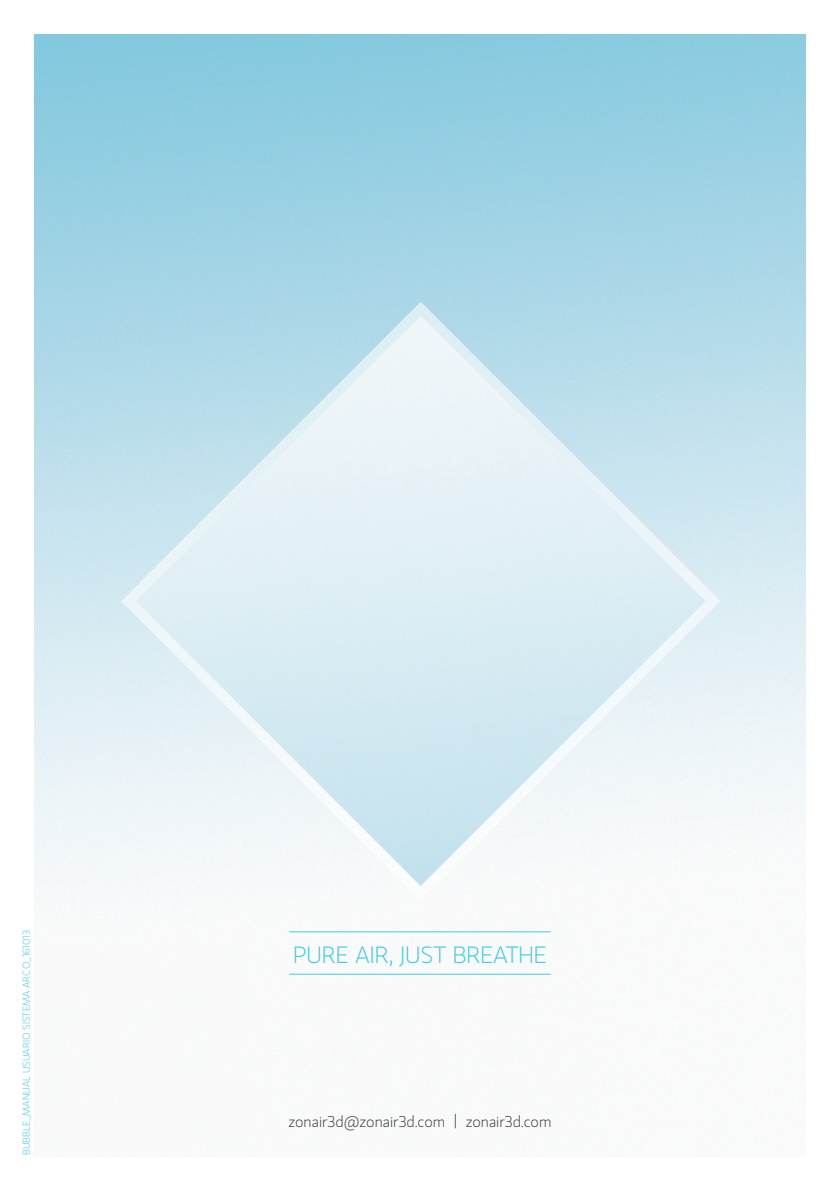
<style>
.page{position:relative;width:840px;height:1191px;background:#fff}
.page>*{position:absolute;margin:0;border:0;box-sizing:border-box;transform-origin:0 0}
.t1{font:300 23.4px "Gloriola Std";color:#41c9e8}
.t2{font:300 15.6px "Gloriola Std";color:#3e3e3f}
.t3{font:300 10px "Gloriola Std";color:#41c9e8}
</style>
<div class="page">
<img style="left:354px;top:302px;width:133px;height:14px">
<img style="left:287px;top:368px;width:62px;height:19px">
<img style="left:492px;top:368px;width:61px;height:19px">
<img style="left:221px;top:434px;width:56px;height:24px">
<img style="left:563px;top:434px;width:57px;height:24px">
<div style="left:154px;top:501px;width:52px;height:29px;background:#c7e4ef"></div>
<img style="left:634px;top:501px;width:52px;height:29px">
<img style="left:121px;top:567px;width:15px;height:100px">
<img style="left:705px;top:567px;width:14px;height:101px">
<img style="left:187px;top:672px;width:19px;height:62px">
<img style="left:634px;top:672px;width:19px;height:62px">
<div style="left:320px;top:815px;width:29px;height:52px;background:#f3f7f9"></div>
<img style="left:492px;top:815px;width:28px;height:52px">
<img style="left:349px;top:316px;width:143px;height:570px">
<img style="left:491px;top:387px;width:72px;height:428px">
<img style="left:277px;top:387px;width:72px;height:428px">
<img style="left:562px;top:458px;width:72px;height:286px">
<img style="left:206px;top:458px;width:72px;height:285px">
<img style="left:634px;top:530px;width:71px;height:142px">
<img style="left:136px;top:530px;width:71px;height:142px">
<hr style="left:289px;top:931px;width:261px;height:1px;background:#41c9e8">
<hr style="left:289px;top:974px;width:261px;height:1px;background:#41c9e8">
<p class="t3" style="left:20px;top:1155px;width:226px;rotate:-90deg">BUBBLE_MANUAL USUARIO SISTEMA ARCO_161013</p>
<h1 class="t1" style="left:293px;top:939px;width:255px">PURE AIR, JUST BREATHE</h1>
<h2 class="t2" style="left:288px;top:1111px;width:264px">zonair3d@zonair3d.com | zonair3d.com</h2>
</div>
